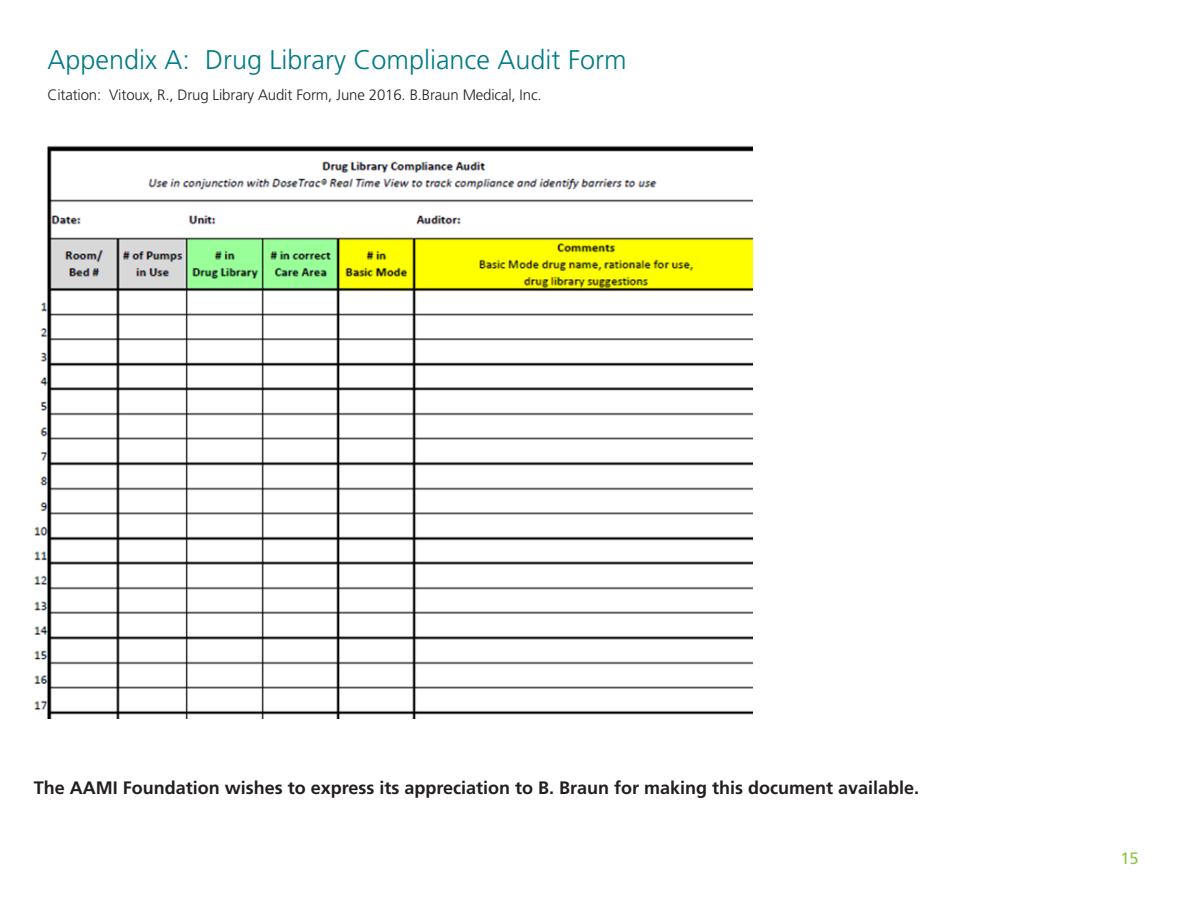
<style>
.page{position:relative;width:1188px;height:918px;background:#fff}
.page>*{position:absolute;margin:0;border:0;box-sizing:border-box;transform-origin:0 0}
.t1{font:300 27px "Frutiger";color:#007b85}
.t2{font:700 18px "Frutiger";color:#231f20}
.t3{font:16.5px "Frutiger";color:#8bc63e}
.t4{font:300 15px "Frutiger";letter-spacing:-.01em;color:#231f20}
</style>
<div class="page">
<img style="left:34px;top:145px;width:719px;height:573px">
<p class="t1" style="left:48px;top:44px;width:581px">Appendix A: Drug Library Compliance Audit Form</p>
<p class="t4" style="left:48px;top:87px;width:496px">Citation: Vitoux, R., Drug Library Audit Form, June 2016. B.Braun Medical, Inc.</p>
<p class="t2" style="left:34px;top:778px;width:887px">The AAMI Foundation wishes to express its appreciation to B. Braun for making this document available.</p>
<p class="t3" style="left:1120px;top:849px;width:20px">15</p>
</div>
